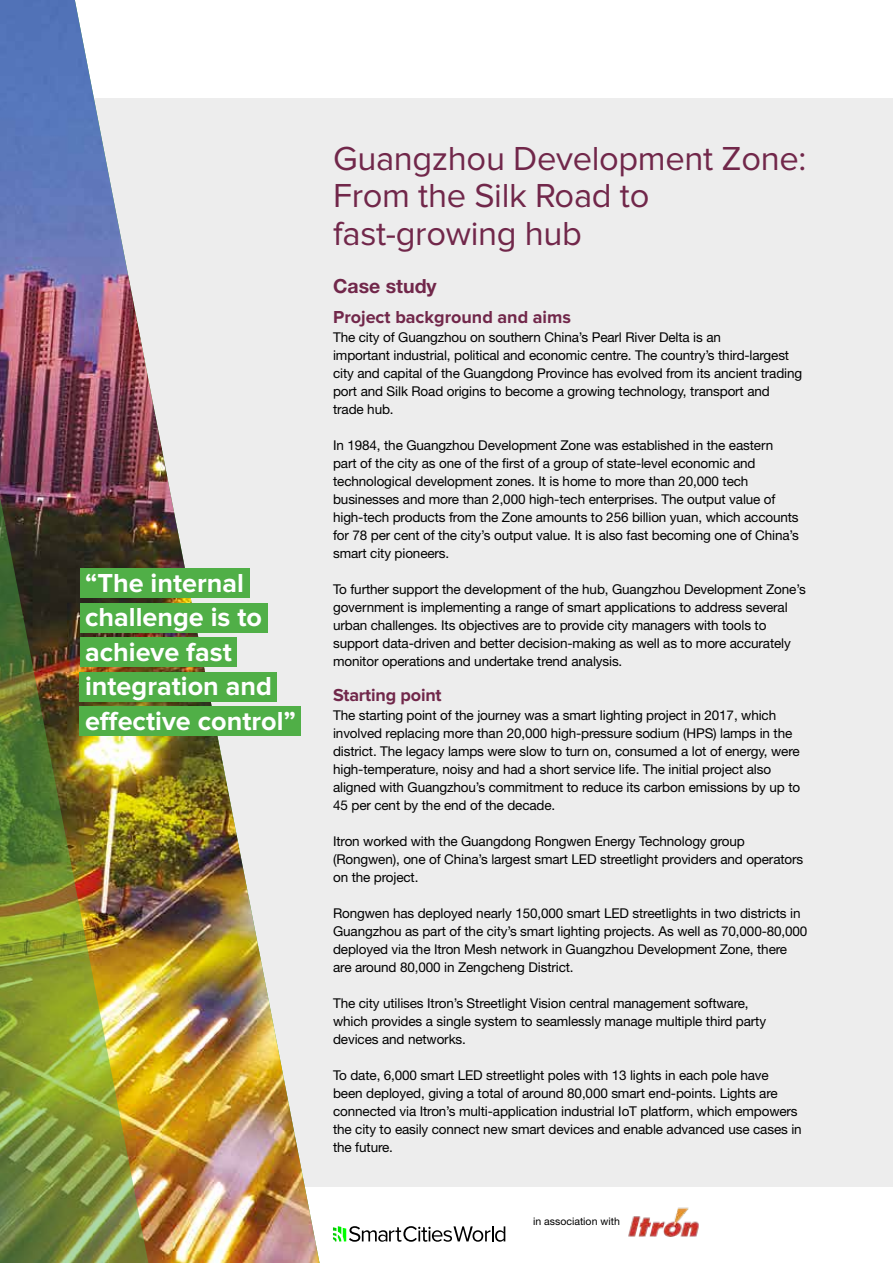
<style>
.page{position:relative;width:893px;height:1263px;background:#fff}
.page>*{position:absolute;margin:0;border:0;box-sizing:border-box;transform-origin:0 0}
.t1{font:34.5px/37.5px "Proxima Nova";letter-spacing:-.01em;color:#71274a}
.t2{font:700 27px/34.5px "Proxima Nova";color:#fff}
.t3{font:700 19.5px "Helvetica Neue LT Std";color:#71274a}
.t4{font:700 18px "Proxima Nova";color:#71274a}
.t5{font:13.5px/18px "Helvetica Neue LT Std";letter-spacing:-.01em;color:#000}
.t6{font:10.5px "Helvetica Neue LT Std";color:#000}
</style>
<div class="page">
<img style="left:625px;top:1186px;width:77px;height:51px">
<div style="left:0;top:98px;width:893px;height:1088px;background:#ededed"></div>
<img style="left:152px;top:398px;width:168px;height:865px">
<img style="left:0;top:0;width:152px;height:1263px">
<div style="left:80px;top:568px;width:169px;height:30px;background:#50af47"></div>
<div style="left:80px;top:603px;width:187px;height:30px;background:#50af47"></div>
<div style="left:80px;top:637px;width:157px;height:30px;background:#50af47"></div>
<div style="left:80px;top:672px;width:197px;height:30px;background:#50af47"></div>
<div style="left:80px;top:706px;width:221px;height:30px;background:#50af47"></div>
<svg style="left:333px;top:1226px;width:172px;height:16px"></svg>
<h2 class="t2" style="left:85px;top:566px;width:212px">“The internal challenge is to achieve fast integration and effective control”</h2>
<h1 class="t1" style="left:333px;top:140px;width:475px">Guangzhou Development Zone:<br>From the Silk Road to fast-growing hub</h1>
<h3 class="t3" style="left:333px;top:274px;width:105px">Case study</h3>
<h3 class="t4" style="left:333px;top:306px;width:239px">Project background and aims</h3>
<p class="t5" style="left:333px;top:328px;width:471px">The city of Guangzhou on southern China’s Pearl River Delta is an<br>important industrial, political and economic centre. The country’s third-largest city and capital of the Guangdong Province has evolved from its ancient trading port and Silk Road origins to become a growing technology, transport and trade hub.</p>
<p class="t5" style="left:333px;top:436px;width:467px">In 1984, the Guangzhou Development Zone was established in the eastern part of the city as one of the first of a group of state-level economic and technological development zones. It is home to more than 20,000 tech businesses and more than 2,000 high-tech enterprises. The output value of high-tech products from the Zone amounts to 256 billion yuan, which accounts for 78 per cent of the city’s output value. It is also fast becoming one of China’s smart city pioneers.</p>
<p class="t5" style="left:333px;top:580px;width:474px">To further support the development of the hub, Guangzhou Development Zone’s government is implementing a range of smart applications to address several urban challenges. Its objectives are to provide city managers with tools to support data-driven and better decision-making as well as to more accurately monitor operations and undertake trend analysis.</p>
<h3 class="t4" style="left:333px;top:684px;width:110px">Starting point</h3>
<p class="t5" style="left:333px;top:706px;width:469px">The starting point of the journey was a smart lighting project in 2017, which involved replacing more than 20,000 high-pressure sodium (HPS) lamps in the district. The legacy lamps were slow to turn on, consumed a lot of energy, were high-temperature, noisy and had a short service life. The initial project also aligned with Guangzhou’s commitment to reduce its carbon emissions by up to 45 per cent by the end of the decade.</p>
<p class="t5" style="left:333px;top:832px;width:472px">Itron worked with the Guangdong Rongwen Energy Technology group (Rongwen), one of China’s largest smart LED streetlight providers and operators on the project.</p>
<p class="t5" style="left:333px;top:904px;width:476px">Rongwen has deployed nearly 150,000 smart LED streetlights in two districts in Guangzhou as part of the city’s smart lighting projects. As well as 70,000-80,000 deployed via the Itron Mesh network in Guangzhou Development Zone, there are around 80,000 in Zengcheng District.</p>
<p class="t5" style="left:333px;top:994px;width:435px">The city utilises Itron’s Streetlight Vision central management software, which provides a single system to seamlessly manage multiple third party devices and networks.</p>
<p class="t5" style="left:333px;top:1066px;width:470px">To date, 6,000 smart LED streetlight poles with 13 lights in each pole have been deployed, giving a total of around 80,000 smart end-points. Lights are connected via Itron’s multi-application industrial IoT platform, which empowers the city to easily connect new smart devices and enable advanced use cases in the future.</p>
<p class="t6" style="left:533px;top:1215px;width:88px">in association with</p>
</div>
